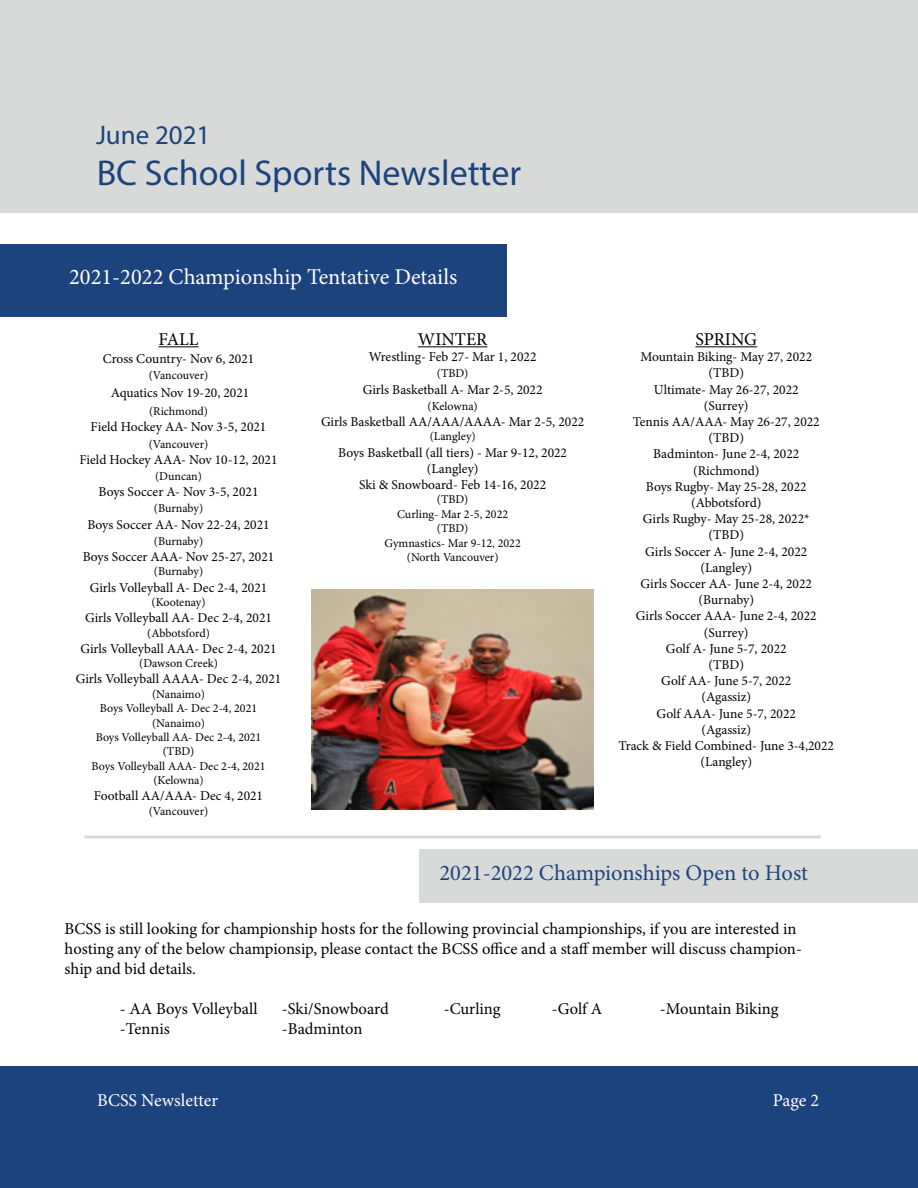
<style>
.page{position:relative;width:918px;height:1188px;background:#fff}
.page>*{position:absolute;margin:0;border:0;box-sizing:border-box;transform-origin:0 0}
.t1{font:36px "Myriad Pro";color:#1c437d}
.t2{font:27px "Myriad Pro";color:#1c437d}
.t3{font:22.5px "Minion Pro";color:#fff}
.t4{font:22.5px "Minion Pro";color:#1c437d}
.t5{font:18px "Minion Pro";color:#fff}
.t6{font:18px "Minion Pro";color:#000}
.t7{font:16.5px/19.8px "Minion Pro";letter-spacing:-.005em;color:#000}
.t8{font:13.5px/16.2px "Minion Pro";color:#000;text-align:center}
.t9{font:12px/14.4px "Minion Pro";color:#000;text-align:center}
</style>
<div class="page">
<div style="left:0;top:0;width:918px;height:212px;background:#d8dad9"></div>
<div style="left:0;top:1066px;width:918px;height:122px;background:#1c437d"></div>
<div style="left:0;top:245px;width:506px;height:72px;background:#1c437d"></div>
<hr style="left:85px;top:836px;width:736px;height:2px;background:#d8dad9">
<div style="left:419px;top:850px;width:499px;height:53px;background:#d8dad9"></div>
<hr style="left:159px;top:346px;width:40px;height:1px;background:#000">
<hr style="left:418px;top:346px;width:69px;height:1px;background:#000">
<hr style="left:695px;top:346px;width:62px;height:1px;background:#000">
<img style="left:311px;top:590px;width:282px;height:220px">
<h2 class="t2" style="left:96px;top:118px;width:116px">June 2021</h2>
<h1 class="t1" style="left:97px;top:151px;width:426px">BC School Sports Newsletter</h1>
<h3 class="t3" style="left:69px;top:262px;width:390px">2021-2022 Championship Tentative Details</h3>
<h3 class="t6" style="left:159px;top:327px;width:41px">FALL</h3>
<p class="t8" style="left:103px;top:351px;width:153px">Cross Country- Nov 6, 2021</p>
<p class="t9" style="left:149px;top:368px;width:61px">(Vancouver)</p>
<p class="t8" style="left:111px;top:385px;width:140px">Aquatics Nov 19-20, 2021</p>
<p class="t9" style="left:149px;top:404px;width:61px">(Richmond)</p>
<p class="t8" style="left:91px;top:419px;width:177px">Field Hockey AA- Nov 3-5, 2021</p>
<p class="t9" style="left:149px;top:437px;width:61px">(Vancouver)</p>
<p class="t8" style="left:80px;top:451px;width:200px">Field Hockey AAA- Nov 10-12, 2021</p>
<p class="t9" style="left:155px;top:469px;width:48px">(Duncan)</p>
<p class="t8" style="left:99px;top:484px;width:162px">Boys Soccer A- Nov 3-5, 2021</p>
<p class="t9" style="left:154px;top:501px;width:51px">(Burnaby)</p>
<p class="t8" style="left:87px;top:516px;width:184px">Boys Soccer AA- Nov 22-24, 2021</p>
<p class="t9" style="left:154px;top:534px;width:51px">(Burnaby)</p>
<p class="t8" style="left:83px;top:549px;width:193px">Boys Soccer AAA- Nov 25-27, 2021</p>
<p class="t9" style="left:154px;top:564px;width:51px">(Burnaby)</p>
<p class="t8" style="left:90px;top:579px;width:179px">Girls Volleyball A- Dec 2-4, 2021</p>
<p class="t9" style="left:152px;top:595px;width:56px">(Kootenay)</p>
<p class="t8" style="left:85px;top:610px;width:188px">Girls Volleyball AA- Dec 2-4, 2021</p>
<p class="t9" style="left:147px;top:626px;width:64px">(Abbotsford)</p>
<p class="t8" style="left:80px;top:640px;width:198px">Girls Volleyball AAA- Dec 2-4, 2021</p>
<p class="t9" style="left:139px;top:656px;width:80px">(Dawson Creek)</p>
<p class="t8" style="left:76px;top:671px;width:207px">Girls Volleyball AAAA- Dec 2-4, 2021</p>
<p class="t9" style="left:92px;top:687px;width:175px">(Nanaimo)<br>Boys Volleyball A- Dec 2-4, 2021 (Nanaimo)<br>Boys Volleyball AA- Dec 2-4, 2021 (TBD)<br>Boys Volleyball AAA- Dec 2-4, 2021 (Kelowna)</p>
<p class="t8" style="left:94px;top:788px;width:171px">Football AA/AAA- Dec 4, 2021</p>
<p class="t9" style="left:149px;top:804px;width:61px">(Vancouver)</p>
<h3 class="t6" style="left:418px;top:327px;width:71px">WINTER</h3>
<p class="t8" style="left:369px;top:349px;width:169px">Wrestling- Feb 27- Mar 1, 2022</p>
<p class="t9" style="left:437px;top:366px;width:33px">(TBD)</p>
<p class="t8" style="left:363px;top:381px;width:181px">Girls Basketball A- Mar 2-5, 2022</p>
<p class="t9" style="left:428px;top:399px;width:52px">(Kelowna)</p>
<p class="t8" style="left:321px;top:414px;width:265px">Girls Basketball AA/AAA/AAAA- Mar 2-5, 2022</p>
<p class="t9" style="left:430px;top:429px;width:48px">(Langley)</p>
<p class="t8" style="left:338px;top:444px;width:230px">Boys Basketball (all tiers) - Mar 9-12, 2022 (Langley)<br>Ski &amp; Snowboard- Feb 14-16, 2022</p>
<p class="t9" style="left:385px;top:492px;width:138px">(TBD)<br>Curling- Mar 2-5, 2022 (TBD)<br>Gymnastics- Mar 9-12, 2022 (North Vancouver)</p>
<h3 class="t6" style="left:695px;top:327px;width:63px">SPRING</h3>
<p class="t8" style="left:619px;top:349px;width:217px">Mountain Biking- May 27, 2022<br>(TBD)<br>Ultimate- May 26-27, 2022<br>(Surrey)<br>Tennis AA/AAA- May 26-27, 2022 (TBD)<br>Badminton- June 2-4, 2022 (Richmond)<br>Boys Rugby- May 25-28, 2022 (Abbotsford)<br>Girls Rugby- May 25-28, 2022*<br>(TBD)<br>Girls Soccer A- June 2-4, 2022 (Langley)<br>Girls Soccer AA- June 2-4, 2022 (Burnaby)<br>Girls Soccer AAA- June 2-4, 2022 (Surrey)<br>Golf A- June 5-7, 2022<br>(TBD)<br>Golf AA- June 5-7, 2022<br>(Agassiz)<br>Golf AAA- June 5-7, 2022<br>(Agassiz)<br>Track &amp; Field Combined- June 3-4,2022 (Langley)</p>
<h3 class="t4" style="left:439px;top:858px;width:370px">2021-2022 Championships Open to Host</h3>
<p class="t7" style="left:65px;top:919px;width:739px">BCSS is still looking for championship hosts for the following provincial championships, if you are interested in hosting any of the below championsip, please contact the BCSS office and a staff member will discuss champion&shy;ship and bid details.</p>
<p class="t7" style="left:120px;top:999px;width:139px">- AA Boys Volleyball</p>
<p class="t7" style="left:282px;top:999px;width:108px">-Ski/Snowboard</p>
<p class="t7" style="left:444px;top:999px;width:58px">-Curling</p>
<p class="t7" style="left:552px;top:999px;width:52px">-Golf A</p>
<p class="t7" style="left:660px;top:999px;width:120px">-Mountain Biking</p>
<p class="t7" style="left:120px;top:1019px;width:51px">-Tennis</p>
<p class="t7" style="left:282px;top:1019px;width:82px">-Badminton</p>
<h3 class="t5" style="left:97px;top:1088px;width:122px">BCSS Newsletter</h3>
<h3 class="t5" style="left:773px;top:1088px;width:48px">Page 2</h3>
</div>
